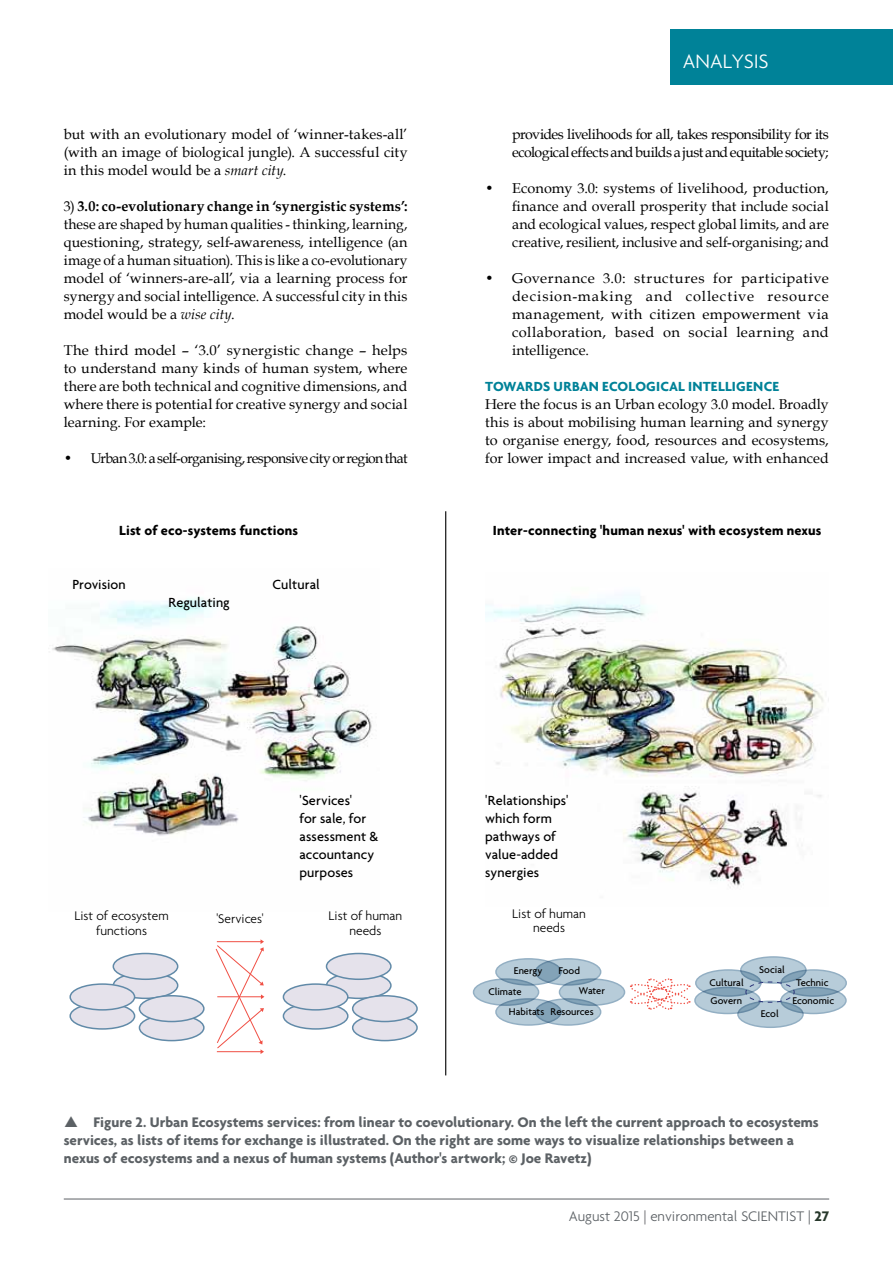
<style>
.page{position:relative;width:893px;height:1263px;background:#fff}
.page>*{position:absolute;margin:0;border:0;box-sizing:border-box;transform-origin:0 0}
.t1{font:300 21px "Agenda";color:#fff}
.t2{font:700 15px/18px "Agenda";color:#5c6165}
.t3{font:300 15px "Agenda";color:#5c6165}
.t4{font:14.25px/18px "Book Antiqua";letter-spacing:-.005em;color:#000;text-align:justify}
.t5{font:500 14.25px/18px "Agenda";letter-spacing:.005em;color:#000}
.t6{font:14.25px/18px "Book Antiqua";letter-spacing:-.035em;color:#000}
.t7{font:700 14.25px "Agenda";letter-spacing:.01em;color:#000}
.t8{font:14.25px "Book Antiqua";letter-spacing:-.04em;color:#000}
.t9{font:700 14.25px "Agenda";color:#008298}
.t10{font:300 13.5px/14.5px "Agenda";color:#000;text-align:center}
.t11{font:500 10.5px/21px "Agenda";letter-spacing:-.005em;color:#000}
.s1{font-style:italic}
.s2{font-weight:700}
.s3{color:#646569}
.s4{font-weight:700;color:#27382b}
</style>
<div class="page">
<div style="left:670px;top:29px;width:223px;height:56px;background:#008298"></div>
<hr style="left:64px;top:1199px;width:765px;height:1px;background:#5c6165">
<svg style="left:496px;top:959px;width:65px;height:26px"></svg>
<div style="left:495px;top:958px;width:67px;height:28px;border:2px solid #618aa8;border-radius:50%"></div>
<svg style="left:496px;top:999px;width:65px;height:26px"></svg>
<div style="left:495px;top:998px;width:67px;height:28px;border:2px solid #618aa8;border-radius:50%"></div>
<svg style="left:536px;top:959px;width:65px;height:26px"></svg>
<div style="left:535px;top:958px;width:66px;height:28px;border:2px solid #618aa8;border-radius:50%"></div>
<svg style="left:536px;top:999px;width:65px;height:26px"></svg>
<div style="left:535px;top:998px;width:66px;height:28px;border:2px solid #618aa8;border-radius:50%"></div>
<svg style="left:559px;top:979px;width:65px;height:26px"></svg>
<div style="left:559px;top:978px;width:66px;height:28px;border:2px solid #618aa8;border-radius:50%"></div>
<svg style="left:473px;top:979px;width:66px;height:26px"></svg>
<div style="left:473px;top:978px;width:66px;height:28px;border:2px solid #618aa8;border-radius:50%"></div>
<svg style="left:738px;top:1001px;width:65px;height:26px"></svg>
<div style="left:737px;top:1000px;width:67px;height:28px;border:2px solid #618aa8;border-radius:50%"></div>
<svg style="left:696px;top:970px;width:65px;height:26px"></svg>
<div style="left:695px;top:969px;width:67px;height:28px;border:2px solid #618aa8;border-radius:50%"></div>
<svg style="left:741px;top:957px;width:65px;height:26px"></svg>
<div style="left:740px;top:956px;width:67px;height:28px;border:2px solid #618aa8;border-radius:50%"></div>
<svg style="left:781px;top:970px;width:65px;height:26px"></svg>
<div style="left:780px;top:969px;width:67px;height:28px;border:2px solid #618aa8;border-radius:50%"></div>
<svg style="left:781px;top:987px;width:65px;height:26px"></svg>
<div style="left:780px;top:987px;width:67px;height:27px;border:2px solid #618aa8;border-radius:50%"></div>
<svg style="left:695px;top:987px;width:65px;height:26px"></svg>
<div style="left:694px;top:987px;width:67px;height:27px;border:2px solid #618aa8;border-radius:50%"></div>
<img style="left:52px;top:598px;width:320px;height:238px">
<img style="left:485px;top:594px;width:339px;height:294px">
<svg style="left:630px;top:978px;width:60px;height:32px"></svg>
<svg style="left:745px;top:981px;width:50px;height:22px"></svg>
<div style="left:70px;top:1003px;width:65px;height:26px;background:#e5e2eb;border-radius:50%"></div>
<div style="left:69px;top:1002px;width:66px;height:28px;border:2px solid #618aa8;border-radius:50%"></div>
<div style="left:283px;top:1003px;width:65px;height:26px;background:#e5e2eb;border-radius:50%"></div>
<div style="left:283px;top:1002px;width:66px;height:28px;border:2px solid #618aa8;border-radius:50%"></div>
<div style="left:113px;top:972px;width:65px;height:26px;background:#e5e2eb;border-radius:50%"></div>
<div style="left:113px;top:972px;width:65px;height:27px;border:2px solid #618aa8;border-radius:50%"></div>
<div style="left:326px;top:972px;width:65px;height:26px;background:#e5e2eb;border-radius:50%"></div>
<div style="left:326px;top:972px;width:66px;height:27px;border:2px solid #618aa8;border-radius:50%"></div>
<div style="left:139px;top:1015px;width:65px;height:25px;background:#e5e2eb;border-radius:50%"></div>
<div style="left:139px;top:1014px;width:66px;height:27px;border:2px solid #618aa8;border-radius:50%"></div>
<div style="left:353px;top:1015px;width:64px;height:25px;background:#e5e2eb;border-radius:50%"></div>
<div style="left:352px;top:1014px;width:66px;height:27px;border:2px solid #618aa8;border-radius:50%"></div>
<svg style="left:215px;top:939px;width:49px;height:115px"></svg>
<hr style="left:217px;top:1051px;width:44px;height:1px;background:#f04f44">
<div style="left:70px;top:984px;width:65px;height:26px;background:#e5e2eb;border-radius:50%"></div>
<div style="left:69px;top:983px;width:66px;height:27px;border:2px solid #618aa8;border-radius:50%"></div>
<div style="left:283px;top:984px;width:65px;height:26px;background:#e5e2eb;border-radius:50%"></div>
<div style="left:283px;top:983px;width:66px;height:27px;border:2px solid #618aa8;border-radius:50%"></div>
<div style="left:113px;top:953px;width:65px;height:26px;background:#e5e2eb;border-radius:50%"></div>
<div style="left:113px;top:953px;width:65px;height:27px;border:2px solid #618aa8;border-radius:50%"></div>
<div style="left:326px;top:953px;width:65px;height:26px;background:#e5e2eb;border-radius:50%"></div>
<div style="left:326px;top:953px;width:66px;height:27px;border:2px solid #618aa8;border-radius:50%"></div>
<div style="left:139px;top:996px;width:65px;height:25px;background:#e5e2eb;border-radius:50%"></div>
<div style="left:139px;top:995px;width:66px;height:27px;border:2px solid #618aa8;border-radius:50%"></div>
<div style="left:353px;top:996px;width:64px;height:25px;background:#e5e2eb;border-radius:50%"></div>
<div style="left:352px;top:995px;width:66px;height:27px;border:2px solid #618aa8;border-radius:50%"></div>
<hr style="left:445px;top:511px;width:1px;height:564px;background:#000">
<p class="t4" style="left:64px;top:125px;width:345px">but with an evolutionary model of ‘winner-takes-all’ (with an image of biological jungle). A successful city in this model would be a <span class="s1">smart city</span>.</p>
<p class="t4" style="left:64px;top:197px;width:345px">3) <span class="s2">3.0: co-evolutionary change in ‘synergistic systems’: </span>these are shaped by human qualities - thinking, learning, questioning, strategy, self-awareness, intelligence (an image of a human situation). This is like a co-evolutionary model of ‘winners-are-all’, via a learning process for synergy and social intelligence. A successful city in this model would be a <span class="s1">wise city</span>.</p>
<p class="t4" style="left:64px;top:341px;width:345px">The third model – ‘3.0’ synergistic change – helps to understand many kinds of human system, where there are both technical and cognitive dimensions, and where there is potential for creative synergy and social learning. For example:</p>
<p class="t8" style="left:64px;top:449px;width:345px">• Urban 3.0: a self-organising, responsive city or region that</p>
<h1 class="t1" style="left:683px;top:49px;width:59px">Analysis</h1>
<p class="t6" style="left:512px;top:125px;width:318px">provides livelihoods for all, takes responsibility for its ecological effects and builds a just and equitable society;</p>
<p class="t4" style="left:512px;top:179px;width:318px;text-indent:-27px">• Economy 3.0: systems of livelihood, production, finance and overall prosperity that include social and ecological values, respect global limits, and are creative, resilient, inclusive and self-organising; and</p>
<p class="t4" style="left:512px;top:269px;width:318px;text-indent:-27px">• Governance 3.0: structures for participative decision-making and collective resource management, with citizen empowerment via collaboration, based on social learning and intelligence.</p>
<p class="t9" style="left:485px;top:378px;width:19px">Towards</p>
<p class="t9" style="left:554px;top:378px;width:10px">urban</p>
<p class="t9" style="left:602px;top:378px;width:10px">ecological</p>
<p class="t9" style="left:688px;top:378px;width:9px">intelligence</p>
<p class="t4" style="left:485px;top:395px;width:345px">Here the focus is an Urban ecology 3.0 model. Broadly this is about mobilising human learning and synergy to organise energy, food, resources and ecosystems, for lower impact and increased value, with enhanced</p>
<p class="t7" style="left:119px;top:522px;width:180px">List of eco-systems functions</p>
<p class="t7" style="left:493px;top:522px;width:330px">Inter-connecting 'human nexus' with ecosystem nexus</p>
<p class="t5" style="left:73px;top:575px;width:55px">Provision</p>
<p class="t5" style="left:168px;top:593px;width:63px">Regulating</p>
<p class="t5" style="left:273px;top:575px;width:49px">Cultural</p>
<p class="t10" style="left:74px;top:908px;width:96px">List of ecosystem</p>
<p class="t10" style="left:216px;top:911px;width:49px">'Services'</p>
<p class="t10" style="left:96px;top:923px;width:52px">functions</p>
<p class="t5" style="left:299px;top:791px;width:80px">'Services'<br>for sale, for assessment &amp; accountancy purposes</p>
<p class="t5" style="left:485px;top:791px;width:85px">'Relationships' which form pathways of value-added synergies</p>
<p class="t10" style="left:329px;top:908px;width:75px">List of human needs</p>
<p class="t10" style="left:512px;top:906px;width:75px">List of human needs</p>
<p class="t11" style="left:759px;top:959px;width:27px">Social</p>
<p class="t11" style="left:761px;top:1002px;width:20px">Ecol</p>
<p class="t11" style="left:559px;top:960px;width:23px">Food</p>
<p class="t11" style="left:514px;top:960px;width:30px">Energy</p>
<p class="t11" style="left:710px;top:971px;width:36px">Cultural</p>
<p class="t11" style="left:796px;top:971px;width:34px">Technic</p>
<p class="t11" style="left:488px;top:980px;width:35px">Climate</p>
<p class="t11" style="left:550px;top:980px;width:56px;text-indent:28px">Water<br>Resources</p>
<p class="t11" style="left:792px;top:990px;width:43px">Economic</p>
<p class="t11" style="left:711px;top:990px;width:33px">Govern</p>
<p class="t11" style="left:509px;top:1001px;width:37px">Habitats</p>
<p class="t2" style="left:64px;top:1112px;width:757px;text-indent:30px">Figure 2. Urban Ecosystems services: from linear to coevolutionary. On the left the current approach to ecosystems services, as lists of items for exchange is illustrated. On the right are some ways to visualize relationships between a nexus of ecosystems and a nexus of human systems (Author's artwork; © Joe Ravetz)</p>
<p class="t3" style="left:569px;top:1207px;width:262px">August 2015 <span class="s3">|</span> environmental SCIENTIST | <span class="s4">27</span></p>
</div>
